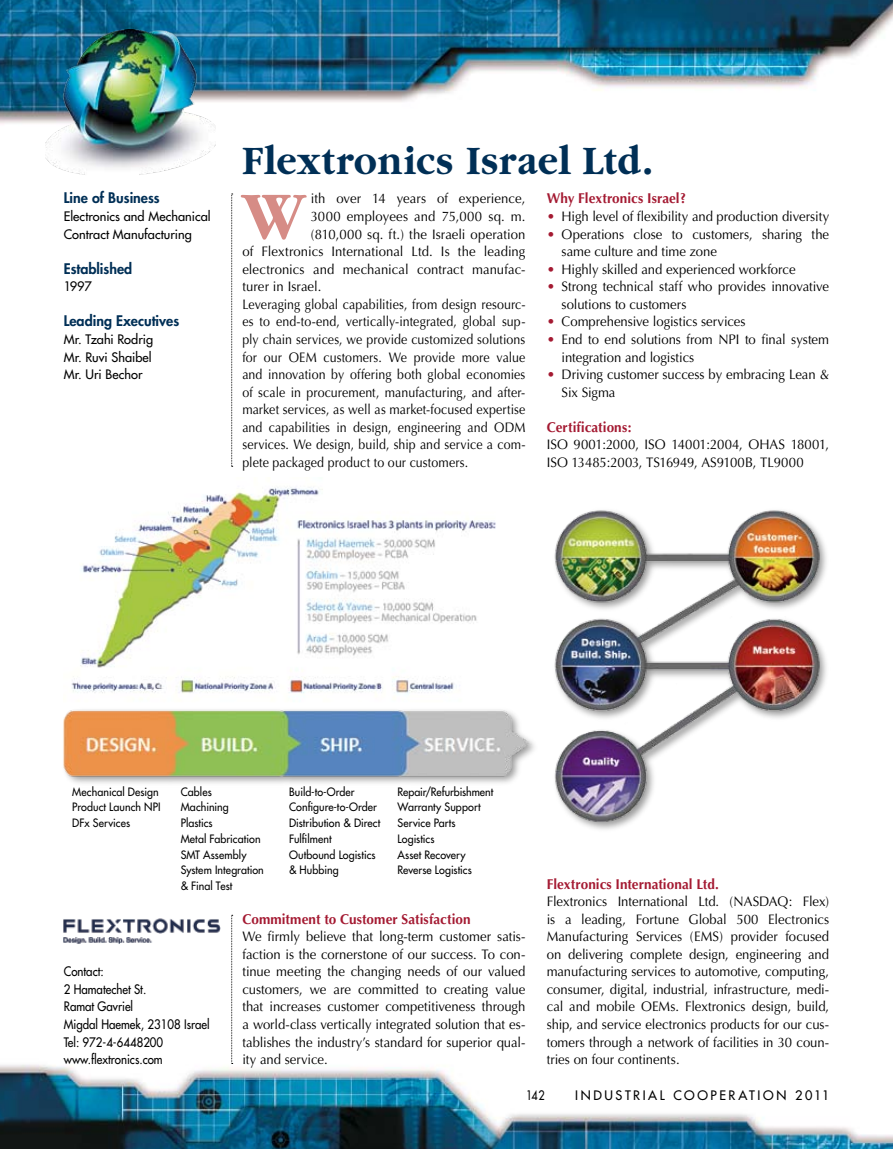
<style>
.page{position:relative;width:893px;height:1149px;background:#fff}
.page>*{position:absolute;margin:0;border:0;box-sizing:border-box;transform-origin:0 0}
.t1{font:700 70.2px "Garamond";color:#d68c86;scale:.95 1}
.t2{font:700 42px "Garamond";letter-spacing:.025em;color:#002f56;scale:.9 1}
.t3{font:700 14.25px "Optima";letter-spacing:.005em;color:#a41a32;scale:.95 1}
.t4{font:800 14.25px "Futura";color:#002f56}
.t5{font:13.8px/17.5px "Optima";color:#000;text-align:justify;scale:.95 1}
.t6{font:13.8px "Optima";color:#000;scale:.9 1}
.t7{font:13.8px/17.5px "Optima";color:#a41a32}
.t8{font:12.75px/17.5px "Futura";color:#000;scale:.9 1}
.t9{font:12.75px/17.5px "Futura";color:#000}
.t10{font:12.75px "Futura";letter-spacing:.2em;color:#000}
.t11{font:12.75px "Futura";color:#000;scale:.85 1}
.t12{font:11.25px/15.8px "Futura";letter-spacing:.005em;color:#000;scale:.95 1}
</style>
<div class="page">
<img style="left:0;top:1063px;width:893px;height:85px">
<img style="left:0;top:0;width:893px;height:146px">
<img style="left:46px;top:29px;width:170px;height:146px">
<img style="left:63px;top:918px;width:158px;height:26px">
<img style="left:71px;top:487px;width:425px;height:207px">
<div style="left:551px;top:506px;width:280px;height:327px;background:#000;opacity:.4"></div>
<img style="left:551px;top:507px;width:280px;height:317px">
<svg style="left:231px;top:193px;width:2px;height:274px"></svg>
<svg style="left:231px;top:914px;width:2px;height:149px"></svg>
<div style="left:60px;top:706px;width:480px;height:81px;background:#000;opacity:.4"></div>
<img style="left:64px;top:706px;width:468px;height:73px">
<p class="t4" style="left:64px;top:189px;width:98px">Line of Business</p>
<p class="t9" style="left:64px;top:207px;width:148px">Electronics and Mechanical<br>Contract Manufacturing</p>
<p class="t4" style="left:64px;top:259px;width:70px">Established</p>
<p class="t9" style="left:64px;top:278px;width:29px">1997</p>
<p class="t4" style="left:64px;top:311px;width:117px">Leading Executives</p>
<p class="t9" style="left:64px;top:330px;width:91px;text-align:justify">Mr. Tzahi Rodrig Mr. Ruvi Shaibel Mr. Uri Bechor</p>
<h2 class="t2" style="left:242px;top:138px;width:458px">Flextronics Israel Ltd.</h2>
<h1 class="t1" style="left:242px;top:177px;width:67px">W</h1>
<p class="t5" style="left:311px;top:190px;width:228px">ith over 14 years of experience,</p>
<p class="t3" style="left:547px;top:190px;width:148px">Why Flextronics Israel?</p>
<p class="t5" style="left:562px;top:208px;width:283px;text-align:left">High level of flexibility and production diversity Operations close to customers, sharing the same culture and time zone<br>Highly skilled and experienced workforce Strong technical staff who provides innovative solutions to customers<br>Comprehensive logistics services<br>End to end solutions from NPI to final system integration and logistics<br>Driving customer success by embracing Lean &amp; Six Sigma</p>
<p class="t3" style="left:547px;top:418px;width:91px">Certifications:</p>
<p class="t5" style="left:547px;top:436px;width:299px">ISO 9001:2000, ISO 14001:2004, OHAS 18001,<br>ISO 13485:2003, TS16949, AS9100B, TL9000</p>
<p class="t5" style="left:311px;top:208px;width:228px">3000 employees and 75,000 sq. m.</p>
<p class="t5" style="left:311px;top:225px;width:228px">(810,000 sq. ft.) the Israeli operation</p>
<p class="t5" style="left:242px;top:243px;width:299px">of Flextronics International Ltd. Is the leading</p>
<p class="t5" style="left:242px;top:260px;width:299px">electronics and mechanical contract manufac-</p>
<p class="t5" style="left:242px;top:278px;width:85px">turer in Israel.</p>
<p class="t6" style="left:242px;top:296px;width:316px">Leveraging global capabilities, from design resourc-</p>
<p class="t6" style="left:242px;top:313px;width:316px">es to end-to-end, vertically-integrated, global sup-</p>
<p class="t6" style="left:242px;top:331px;width:316px">ply chain services, we provide customized solutions</p>
<p class="t6" style="left:242px;top:349px;width:316px">for our OEM customers. We provide more value</p>
<p class="t6" style="left:242px;top:366px;width:316px">and innovation by offering both global economies</p>
<p class="t6" style="left:242px;top:384px;width:316px">of scale in procurement, manufacturing, and after-</p>
<p class="t6" style="left:242px;top:401px;width:316px">market services, as well as market-focused expertise</p>
<p class="t6" style="left:242px;top:419px;width:316px">and capabilities in design, engineering and ODM</p>
<p class="t6" style="left:242px;top:436px;width:316px">services. We design, build, ship and service a com-</p>
<p class="t6" style="left:242px;top:454px;width:252px">plete packaged product to our customers.</p>
<p class="t7" style="left:547px;top:208px;width:10px">• •</p>
<p class="t7" style="left:547px;top:260px;width:10px">• •</p>
<p class="t7" style="left:547px;top:313px;width:10px">• •</p>
<p class="t7" style="left:547px;top:366px;width:10px">•</p>
<p class="t12" style="left:72px;top:783px;width:94px">Mechanical Design<br>Product Launch NPI<br>DFx Services</p>
<p class="t12" style="left:181px;top:783px;width:89px">Cables<br>Machining<br>Plastics<br>Metal Fabrication<br>SMT Assembly<br>System Integration &amp; Final Test</p>
<p class="t12" style="left:289px;top:783px;width:97px">Build-to-Order<br>Configure-to-Order<br>Distribution &amp; Direct<br>Fulfilment<br>Outbound Logistics &amp; Hubbing</p>
<p class="t12" style="left:398px;top:783px;width:102px">Repair/Refurbishment<br>Warranty Support<br>Service Parts<br>Logistics<br>Asset Recovery<br>Reverse Logistics</p>
<p class="t8" style="left:64px;top:962px;width:164px">Contact:<br>2 Hamatechet St.<br>Ramat Gavriel<br>Migdal Haemek, 23108 Israel<br>Tel: 972-4-6448200 www.flextronics.com</p>
<p class="t3" style="left:242px;top:910px;width:242px">Commitment to Customer Satisfaction</p>
<p class="t5" style="left:242px;top:927px;width:299px">We firmly believe that long-term customer satis&shy;faction is the cornerstone of our success. To con&shy;tinue meeting the changing needs of our valued customers, we are committed to creating value that increases customer competitiveness through a world-class vertically integrated solution that es&shy;tablishes the industry’s standard for superior qual&shy;ity and service.</p>
<p class="t3" style="left:547px;top:875px;width:183px">Flextronics International Ltd.</p>
<p class="t5" style="left:547px;top:892px;width:299px">Flextronics International Ltd. (NASDAQ: Flex) is a leading, Fortune Global 500 Electronics Manufacturing Services (EMS) provider focused on delivering complete design, engineering and manufacturing services to automotive, computing, consumer, digital, industrial, infrastructure, medi&shy;cal and mobile OEMs. Flextronics design, build, ship, and service electronics products for our cus&shy;tomers through a network of facilities in 30 coun&shy;tries on four continents.</p>
<p class="t11" style="left:526px;top:1086px;width:24px">142</p>
<p class="t10" style="left:575px;top:1086px;width:256px">INDUSTRIAL COOPERATION 2011</p>
</div>
